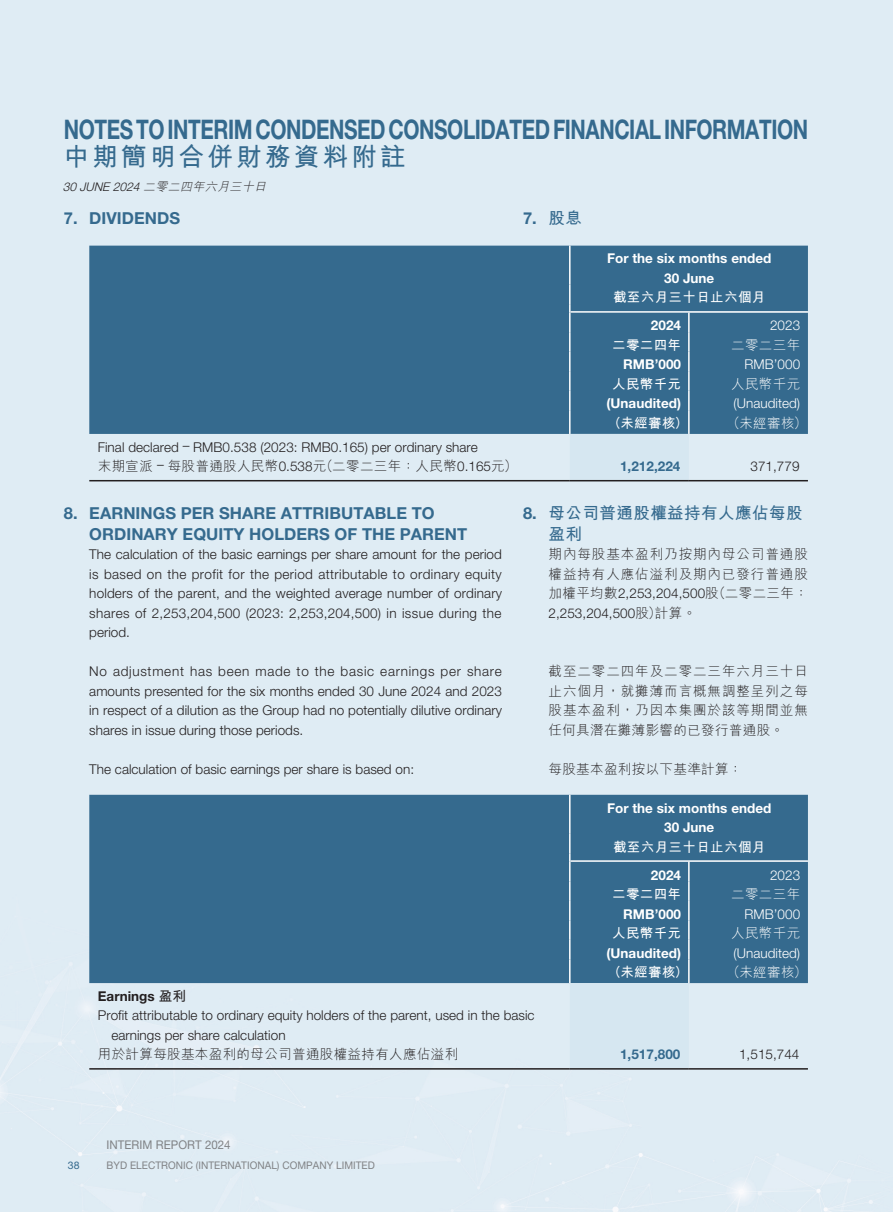
<style>
.page{position:relative;width:893px;height:1212px;background:#dfecf4}
.page>*{position:absolute;margin:0;border:0;box-sizing:border-box;transform-origin:0 0}
.t1{font:700 27px "Helvetica Neue LT Std";letter-spacing:-.02em;color:#356a8e;scale:.77 1}
.t2{font:700 25.5px "M Hei HK";letter-spacing:.13em;color:#356a8e}
.t3{font:700 16.5px/21px "Helvetica Neue LT Std";letter-spacing:.005em;color:#356a8e}
.t4{font:700 16.5px/21px "M Hei HK";letter-spacing:.03em;color:#356a8e}
.t5{font:300 13.5px/19.5px "Helvetica Neue LT Std";letter-spacing:.005em;color:#231f20;text-align:justify}
.t6{font:300 13.5px/19.5px "M Hei HK";letter-spacing:.03em;color:#231f20;text-align:justify}
.t7{font:700 13.5px/19.5px "Helvetica Neue LT Std";letter-spacing:.005em;color:#fff;text-align:center}
.t8{font:700 13.5px "M Hei HK";letter-spacing:.03em;color:#fff}
.t9{font:300 13.5px "Helvetica Neue LT Std";letter-spacing:.005em;color:#fff}
.t10{font:300 13.5px "M Hei HK";letter-spacing:.03em;color:#fff}
.t11{font:700 13.5px "Helvetica Neue LT Std";letter-spacing:.005em;color:#356a8e}
.t12{font:700 13.5px "Helvetica Neue LT Std";letter-spacing:.005em;color:#231f20}
.t13{font:italic 300 12px "Helvetica Neue LT Std";color:#231f20}
.t14{font:12px "Helvetica Neue LT Std";letter-spacing:.005em;color:#808285;scale:.96 1}
.t15{font:10.5px "Helvetica Neue LT Std";letter-spacing:.005em;color:#808285;scale:.96 1}
.t16{font:10.5px "Helvetica Neue LT Std";color:#356a8e}
.s1{font-family:"M Hei HK"}
.s2{font-family:"Helvetica Neue LT Std"}
</style>
<div class="page">
<div style="left:89px;top:246px;width:480px;height:188px;background:#356a8e"></div>
<div style="left:571px;top:246px;width:237px;height:188px;background:#356a8e"></div>
<div style="left:570px;top:434px;width:119px;height:46px;background:#d6e7f1"></div>
<hr style="left:569px;top:246px;width:2px;height:39px;background:#fff">
<svg style="left:569px;top:285px;width:2px;height:47px"></svg>
<hr style="left:569px;top:332px;width:2px;height:20px;background:#fff">
<svg style="left:569px;top:352px;width:2px;height:19px"></svg>
<hr style="left:569px;top:371px;width:2px;height:20px;background:#fff">
<svg style="left:569px;top:391px;width:2px;height:19px"></svg>
<hr style="left:569px;top:410px;width:2px;height:24px;background:#fff">
<svg style="left:688px;top:313px;width:2px;height:19px"></svg>
<hr style="left:688px;top:332px;width:2px;height:20px;background:#fff">
<svg style="left:688px;top:352px;width:2px;height:19px"></svg>
<hr style="left:688px;top:371px;width:2px;height:20px;background:#fff">
<svg style="left:688px;top:391px;width:2px;height:19px"></svg>
<hr style="left:688px;top:410px;width:2px;height:24px;background:#fff">
<hr style="left:571px;top:311px;width:237px;height:2px;background:#fff">
<hr style="left:89px;top:480px;width:481px;height:1px;background:#231f20">
<hr style="left:570px;top:480px;width:119px;height:1px;background:#231f20">
<hr style="left:689px;top:480px;width:119px;height:1px;background:#231f20">
<div style="left:89px;top:795px;width:480px;height:188px;background:#356a8e"></div>
<div style="left:571px;top:795px;width:237px;height:188px;background:#356a8e"></div>
<div style="left:570px;top:983px;width:119px;height:85px;background:#d6e7f1"></div>
<hr style="left:569px;top:795px;width:2px;height:39px;background:#fff">
<svg style="left:569px;top:834px;width:2px;height:47px"></svg>
<hr style="left:569px;top:881px;width:2px;height:20px;background:#fff">
<svg style="left:569px;top:901px;width:2px;height:19px"></svg>
<hr style="left:569px;top:920px;width:2px;height:20px;background:#fff">
<svg style="left:569px;top:940px;width:2px;height:19px"></svg>
<hr style="left:569px;top:959px;width:2px;height:24px;background:#fff">
<svg style="left:688px;top:862px;width:2px;height:19px"></svg>
<hr style="left:688px;top:881px;width:2px;height:20px;background:#fff">
<svg style="left:688px;top:901px;width:2px;height:19px"></svg>
<hr style="left:688px;top:920px;width:2px;height:20px;background:#fff">
<svg style="left:688px;top:940px;width:2px;height:19px"></svg>
<hr style="left:688px;top:959px;width:2px;height:24px;background:#fff">
<hr style="left:571px;top:860px;width:237px;height:2px;background:#fff">
<hr style="left:89px;top:1068px;width:481px;height:1px;background:#231f20">
<hr style="left:570px;top:1068px;width:119px;height:1px;background:#231f20">
<hr style="left:689px;top:1068px;width:119px;height:1px;background:#231f20">
<h1 class="t1" style="left:64px;top:112px;width:968px">NOTES TO INTERIM CONDENSED CONSOLIDATED FINANCIAL INFORMATION</h1>
<h2 class="t2" style="left:64px;top:138px;width:343px">中期簡明合併財務資料附註</h2>
<p class="t13" style="left:63px;top:179px;width:208px">30 JUNE 2024 <span class="s1">二零二四年六月三十日</span></p>
<p class="t3" style="left:523px;top:208px;width:60px">7. <span class="s1">股息</span></p>
<p class="t3" style="left:64px;top:208px;width:118px">7. DIVIDENDS</p>
<p class="t7" style="left:607px;top:249px;width:166px">For the six months ended<br>30 June</p>
<p class="t8" style="left:613px;top:288px;width:154px">截至六月三十日止六個月</p>
<p class="t7" style="left:651px;top:316px;width:32px">2024</p>
<p class="t9" style="left:770px;top:317px;width:32px">2023</p>
<p class="t8" style="left:612px;top:335px;width:71px">二零二四年</p>
<p class="t10" style="left:731px;top:338px;width:71px">二零二三年</p>
<p class="t7" style="left:623px;top:355px;width:60px">RMB’000</p>
<p class="t9" style="left:744px;top:356px;width:57px">RMB’000</p>
<p class="t8" style="left:612px;top:374px;width:71px">人民幣千元</p>
<p class="t10" style="left:731px;top:377px;width:71px">人民幣千元</p>
<p class="t7" style="left:606px;top:394px;width:76px">(Unaudited)</p>
<p class="t9" style="left:733px;top:395px;width:68px">(Unaudited)</p>
<p class="t8" style="left:608px;top:413px;width:82px">（未經審核）</p>
<p class="t10" style="left:727px;top:416px;width:82px">（未經審核）</p>
<p class="t5" style="left:98px;top:437px;width:382px">Final declared – RMB0.538 (2023: RMB0.165) per ordinary share</p>
<p class="t6" style="left:98px;top:456px;width:421px">末期宣派 <sup>–</sup> 每股普通股人民幣<span class="s2">0.538</span>元（二零二三年：人民幣<span class="s2">0.165</span>元）</p>
<p class="t11" style="left:620px;top:458px;width:62px">1,212,224</p>
<p class="t5" style="left:750px;top:456px;width:51px">371,779</p>
<p class="t3" style="left:89px;top:502px;width:379px;text-indent:-26px">8. EARNINGS PER SHARE ATTRIBUTABLE TO<br>ORDINARY EQUITY HOLDERS OF THE PARENT</p>
<p class="t5" style="left:89px;top:544px;width:414px">The calculation of the basic earnings per share amount for the period is based on the profit for the period attributable to ordinary equity holders of the parent, and the weighted average number of ordinary shares of 2,253,204,500 (2023: 2,253,204,500) in issue during the period.</p>
<p class="t5" style="left:89px;top:661px;width:414px">No adjustment has been made to the basic earnings per share amounts presented for the six months ended 30 June 2024 and 2023 in respect of a dilution as the Group had no potentially dilutive ordinary shares in issue during those periods.</p>
<p class="t5" style="left:89px;top:759px;width:326px">The calculation of basic earnings per share is based on:</p>
<p class="t7" style="left:607px;top:798px;width:166px">For the six months ended<br>30 June</p>
<p class="t8" style="left:613px;top:837px;width:154px">截至六月三十日止六個月</p>
<p class="t7" style="left:651px;top:865px;width:32px">2024</p>
<p class="t9" style="left:770px;top:866px;width:32px">2023</p>
<p class="t8" style="left:612px;top:884px;width:71px">二零二四年</p>
<p class="t10" style="left:731px;top:887px;width:71px">二零二三年</p>
<p class="t7" style="left:623px;top:904px;width:60px">RMB’000</p>
<p class="t9" style="left:744px;top:905px;width:57px">RMB’000</p>
<p class="t8" style="left:612px;top:923px;width:71px">人民幣千元</p>
<p class="t10" style="left:731px;top:926px;width:71px">人民幣千元</p>
<p class="t7" style="left:606px;top:943px;width:76px">(Unaudited)</p>
<p class="t9" style="left:733px;top:944px;width:68px">(Unaudited)</p>
<p class="t8" style="left:608px;top:962px;width:82px">（未經審核）</p>
<p class="t10" style="left:727px;top:965px;width:82px">（未經審核）</p>
<p class="t12" style="left:98px;top:988px;width:90px">Earnings <span class="s1">盈利</span></p>
<p class="t5" style="left:98px;top:1005px;width:438px">Profit attributable to ordinary equity holders of the parent, used in the basic</p>
<p class="t5" style="left:111px;top:1025px;width:176px">earnings per share calculation</p>
<p class="t6" style="left:98px;top:1044px;width:362px">用於計算每股基本盈利的母公司普通股權益持有人應佔溢利</p>
<p class="t11" style="left:620px;top:1046px;width:62px">1,517,800</p>
<p class="t5" style="left:739px;top:1044px;width:62px">1,515,744</p>
<p class="t4" style="left:549px;top:500px;width:255px;text-indent:-26px"><span class="s2">8.</span> 母公司普通股權益持有人應佔每股盈利</p>
<p class="t6" style="left:549px;top:544px;width:261px">期內每股基本盈利乃按期內母公司普通股權益持有人應佔溢利及期內已發行普通股加權平均數<span class="s2">2,253,204,500</span>股（二零二三年：</p>
<p class="t5" style="left:549px;top:603px;width:149px">2,253,204,500<span class="s1">股）計算。</span></p>
<p class="t6" style="left:549px;top:661px;width:261px">截至二零二四年及二零二三年六月三十日止六個月，就攤薄而言概無調整呈列之每股基本盈利，乃因本集團於該等期間並無任何具潛在攤薄影響的已發行普通股。</p>
<p class="t6" style="left:549px;top:759px;width:195px">每股基本盈利按以下基準計算：</p>
<p class="t14" style="left:107px;top:1138px;width:131px">INTERIM REPORT 2024</p>
<p class="t16" style="left:68px;top:1159px;width:13px">38</p>
<p class="t15" style="left:107px;top:1159px;width:281px">BYD ELECTRONIC (INTERNATIONAL) COMPANY LIMITED</p>
</div>
